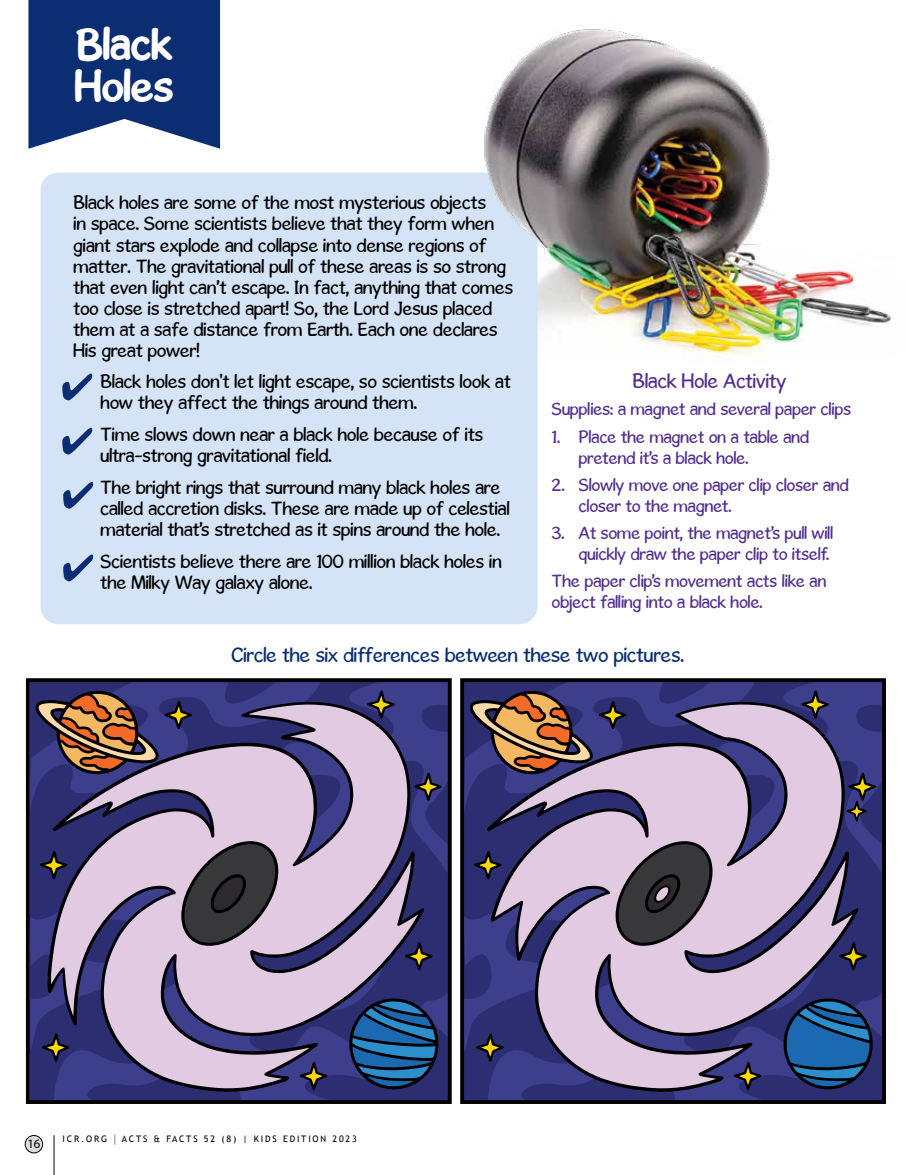
<style>
.page{position:relative;width:905px;height:1175px;background:#fff}
.page>*{position:absolute;margin:0;border:0;box-sizing:border-box;transform-origin:0 0}
.t1{font:700 49.5px/42px "Gosmick Sans";letter-spacing:-.025em;color:#fff;text-align:center}
.t2{font:700 46.5px/42px "Gosmick Sans";letter-spacing:-.025em;color:#fff}
.t3{font:21px "Gosmick Sans";letter-spacing:-.02em;color:#0b2d72}
.t4{font:21px "Gosmick Sans";letter-spacing:-.02em;color:#522e91}
.t5{font:19.5px/21px "Gosmick Sans";letter-spacing:-.02em;color:#000}
.t6{font:18px/20.7px "Gosmick Sans";letter-spacing:-.02em;color:#522e91}
.t7{font:12.75px "Myriad Pro";color:#000}
.t8{font:9px "Trebuchet MS";letter-spacing:.2em;color:#000}
.s1{font-size:12.15px}
</style>
<div class="page">
<img style="left:537px;top:248px;width:354px;height:115px">
<div style="left:40px;top:173px;width:497px;height:451px;background:#d4e3f5;border-radius:18px"></div>
<svg style="left:28px;top:0;width:192px;height:149px;background:#244280"></svg>
<svg style="left:62px;top:373px;width:30px;height:27px"></svg>
<svg style="left:62px;top:427px;width:30px;height:28px"></svg>
<svg style="left:63px;top:482px;width:30px;height:27px"></svg>
<svg style="left:63px;top:554px;width:30px;height:27px"></svg>
<svg style="left:26px;top:678px;width:425px;height:425px;background:#756d93"></svg>
<svg style="left:460px;top:678px;width:425px;height:425px;background:#756d94"></svg>
<img style="left:392px;top:28px;width:381px;height:220px">
<div style="left:25px;top:1135px;width:18px;height:17px;background:#dcddde;border-radius:50%"></div>
<div style="left:25px;top:1135px;width:18px;height:18px;border:1px solid #000;border-radius:50%"></div>
<hr style="left:54px;top:1135px;width:1px;height:39px;background:#000">
<h1 class="t1" style="left:41px;top:24px;width:165px">Creation<br>Kids</h1>
<h2 class="t2" style="left:74px;top:23px;width:101px">Black<br>Holes</h2>
<p class="t5" style="left:73px;top:192px;width:441px">Black holes are some of the most mysterious objects<br>in space. Some scientists believe that they form when giant stars explode and collapse into dense regions of matter. The gravitational pull of these areas is so strong that even light can’t escape. In fact, anything that comes too close is stretched apart! So, the Lord Jesus placed them at a safe distance from Earth. Each one declares His great power!</p>
<p class="t5" style="left:100px;top:371px;width:412px">Black holes don't let light escape, so scientists look at how they affect the things around them.</p>
<p class="t5" style="left:100px;top:424px;width:384px">Time slows down near a black hole because of its ultra-strong gravitational field.</p>
<p class="t5" style="left:100px;top:477px;width:411px">The bright rings that surround many black holes are called accretion disks. These are made up of celestial material that’s stretched as it spins around the hole.</p>
<p class="t5" style="left:100px;top:550px;width:403px">Scientists believe there are 100 million black holes in the Milky Way galaxy alone.</p>
<p class="t4" style="left:632px;top:368px;width:156px">Black Hole Activity</p>
<p class="t6" style="left:551px;top:399px;width:301px">Supplies: a magnet and several paper clips</p>
<p class="t6" style="left:578px;top:426px;width:232px;text-indent:-27px">1. Place the magnet on a table and pretend it’s a black hole.</p>
<p class="t6" style="left:578px;top:474px;width:272px;text-indent:-27px">2. Slowly move one paper clip closer and closer to the magnet.</p>
<p class="t6" style="left:551px;top:522px;width:283px;text-align:right">3. At some point, the magnet’s pull will quickly draw the paper clip to itself.</p>
<p class="t6" style="left:551px;top:571px;width:276px">The paper clip’s movement acts like an object falling into a black hole.</p>
<p class="t3" style="left:231px;top:641px;width:454px">Circle the six differences between these two pictures.</p>
<p class="t7" style="left:27px;top:1136px;width:14px">16</p>
<p class="t8" style="left:62px;top:1133px;width:296px">ICR.ORG <span class="s1">|</span> ACTS &amp; FACTS 52 (8) | KIDS EDITION 2023</p>
</div>
